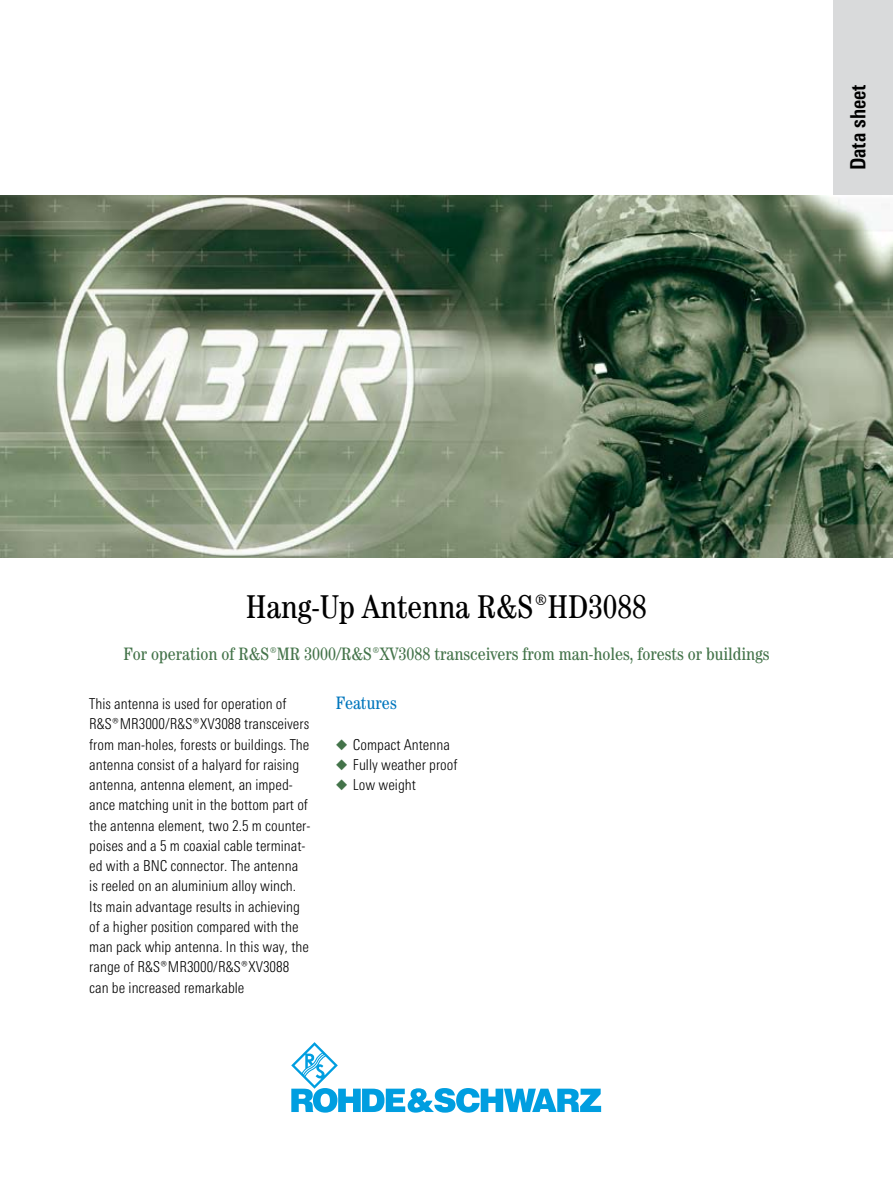
<style>
.page{position:relative;width:893px;height:1191px;background:#fff}
.page>*{position:absolute;margin:0;border:0;box-sizing:border-box;transform-origin:0 0}
.t1{font:condensed 33px "Century";color:#000}
.t2{font:700 21px "RS Univers Cond";color:#000}
.t3{font:condensed 18px "Century";color:#44744a}
.t4{font:condensed 18px "Century";color:#0076bd}
.t5{font:300 15px/20.2px "RS Univers Cond";color:#000}
.s1{color:#44744a}
</style>
<div class="page">
<div style="left:833px;top:0;width:60px;height:206px;background:#d9dadb"></div>
<img style="left:0;top:196px;width:893px;height:361px">
<svg style="left:291px;top:1042px;width:310px;height:70px"></svg>
<h2 class="t2" style="left:846px;top:170px;width:87px;rotate:-90deg">Data sheet</h2>
<h1 class="t1" style="left:246px;top:587px;width:402px">Hang-Up Antenna ¸HD3088</h1>
<p class="t3" style="left:123px;top:643px;width:648px">For operation of ¸MR 3000/¸XV3088 transceivers from man-holes, forests or buildings</p>
<p class="t5" style="left:89px;top:693px;width:222px">This antenna is used for operation of ¸MR3000/¸XV3088 transceivers from man-holes, forests or buildings. The antenna consist of a halyard for raising antenna, antenna element, an imped&shy;ance matching unit in the bottom part of the antenna element, two 2.5 m counter&shy;poises and a 5 m coaxial cable terminat&shy;ed with a BNC connector. The antenna is reeled on an aluminium alloy winch.<br>Its main advantage results in achieving of a higher position compared with the man pack whip antenna. In this way, the range of ¸MR3000/¸XV3088 can be increased remarkable</p>
<p class="t4" style="left:336px;top:692px;width:62px">Features</p>
<p class="t5" style="left:336px;top:734px;width:116px"><span class="s1">◆</span> Compact Antenna</p>
<p class="t5" style="left:336px;top:754px;width:123px"><span class="s1">◆</span> Fully weather proof</p>
<p class="t5" style="left:336px;top:774px;width:82px"><span class="s1">◆</span> Low weight</p>
</div>
